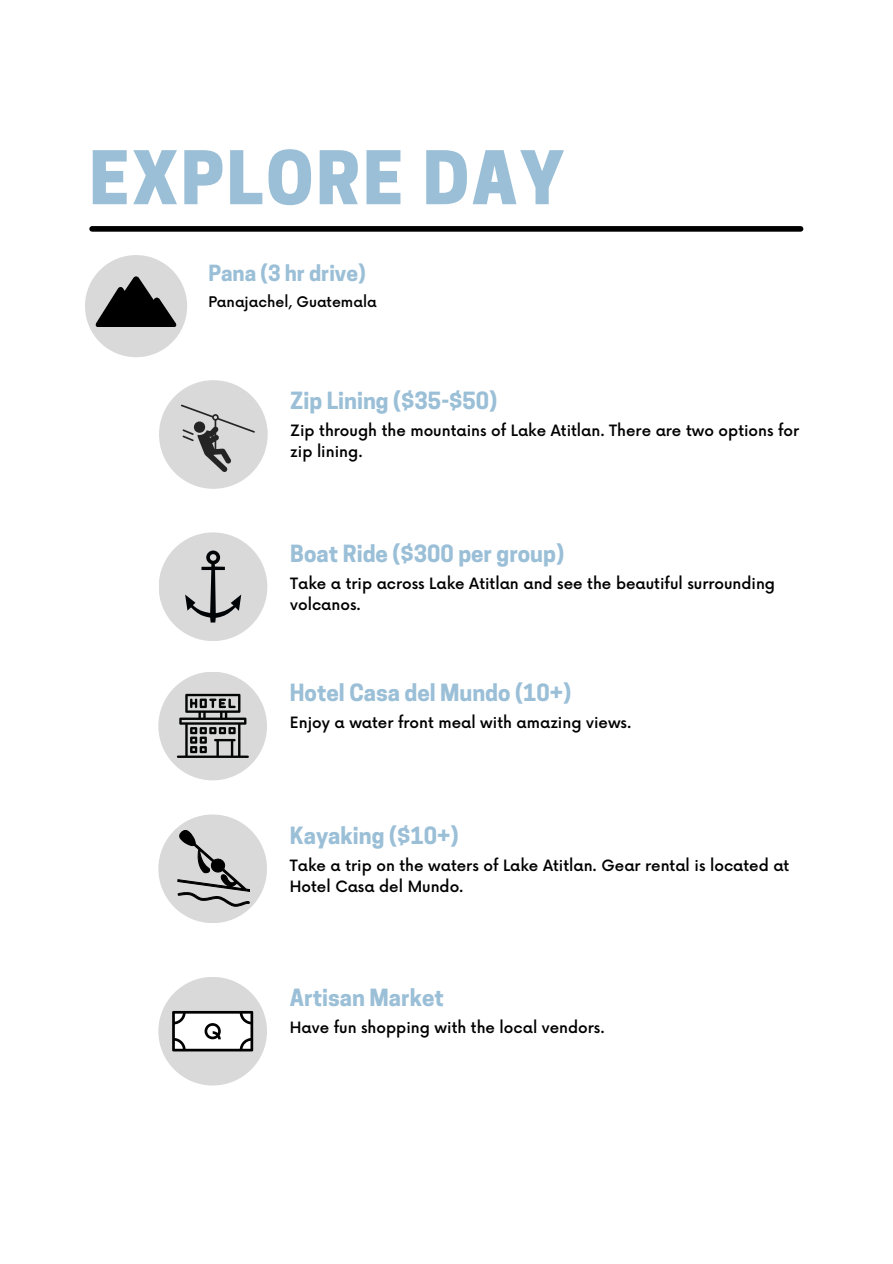
<style>
.page{position:relative;width:893px;height:1264px;background:#fff}
.page>*{position:absolute;margin:0;border:0;box-sizing:border-box;transform-origin:0 0}
.t1{font:800 69.3px "Cooper Hewitt";letter-spacing:.04em;color:#9abfd7}
.t2{font:700 22.2px "Cooper Hewitt";color:#9abfd7}
.t3{font:700 21px "Cooper Hewitt";color:#9abfd7}
.t4{font:500 15.15px/21.1px "Now";color:#010101}
.t5{font:500 14.25px "Now";color:#010101}
</style>
<div class="page">
<div style="left:92px;top:226px;width:708px;height:6px;background:#010101"></div>
<div style="left:159px;top:532px;width:108px;height:109px;background:#d9d9d9;border-radius:50%"></div>
<div style="left:159px;top:380px;width:109px;height:109px;background:#d9d9d9;border-radius:50%"></div>
<div style="left:85px;top:255px;width:102px;height:102px;background:#d9d9d9;border-radius:50%"></div>
<div style="left:158px;top:671px;width:109px;height:109px;background:#d9d9d9;border-radius:50%"></div>
<div style="left:158px;top:814px;width:109px;height:109px;background:#d9d9d9;border-radius:50%"></div>
<svg style="left:181px;top:404px;width:74px;height:68px"></svg>
<div style="left:158px;top:976px;width:109px;height:109px;background:#d9d9d9;border-radius:50%"></div>
<svg style="left:95px;top:276px;width:82px;height:51px"></svg>
<svg style="left:185px;top:550px;width:56px;height:72px"></svg>
<svg style="left:177px;top:694px;width:72px;height:64px"></svg>
<svg style="left:178px;top:830px;width:72px;height:76px"></svg>
<svg style="left:172px;top:1010px;width:81px;height:41px;background:#bbb"></svg>
<p class="t1" style="left:89px;top:152px;width:476px">EXPLORE DAY</p>
<p class="t3" style="left:208px;top:265px;width:159px">Pana (3 hr drive)</p>
<p class="t5" style="left:208px;top:294px;width:170px">Panajachel, Guatemala</p>
<p class="t2" style="left:290px;top:393px;width:209px">Zip Lining ($35-$50)</p>
<p class="t4" style="left:290px;top:421px;width:510px">Zip through the mountains of Lake Atitlan. There are two options for zip lining.</p>
<p class="t2" style="left:290px;top:545px;width:275px">Boat Ride ($300 per group)</p>
<p class="t4" style="left:290px;top:573px;width:486px">Take a trip across Lake Atitlan and see the beautiful surrounding volcanos.</p>
<p class="t2" style="left:290px;top:684px;width:283px">Hotel Casa del Mundo (10+)</p>
<p class="t4" style="left:290px;top:712px;width:343px">Enjoy a water front meal with amazing views.</p>
<p class="t2" style="left:290px;top:827px;width:170px">Kayaking ($10+)</p>
<p class="t4" style="left:290px;top:855px;width:501px">Take a trip on the waters of Lake Atitlan. Gear rental is located at<br>Hotel Casa del Mundo.</p>
<p class="t2" style="left:290px;top:989px;width:156px">Artisan Market</p>
<p class="t4" style="left:290px;top:1017px;width:316px">Have fun shopping with the local vendors.</p>
</div>
